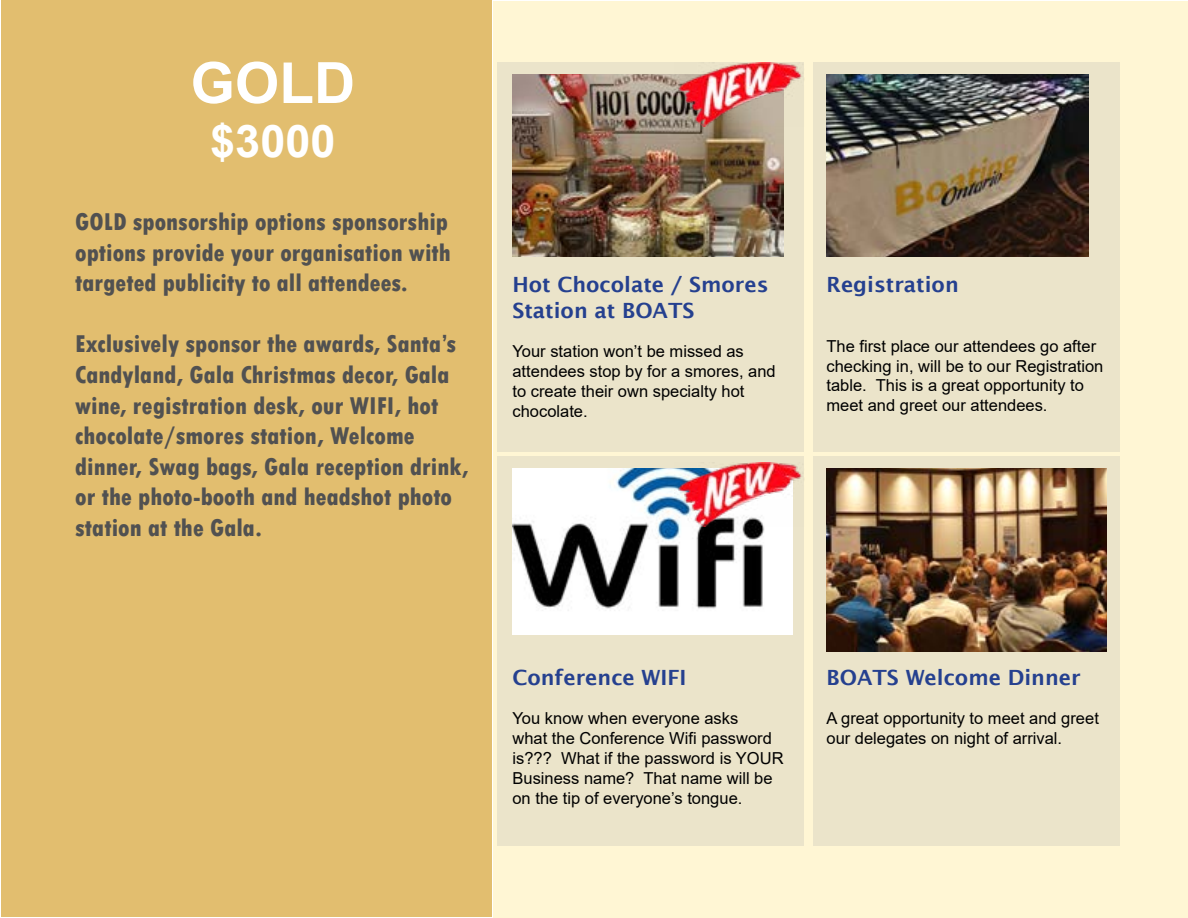
<style>
.page{position:relative;width:1188px;height:918px;background:#fff}
.page>*{position:absolute;margin:0;border:0;box-sizing:border-box;transform-origin:0 0}
.t1{font:700 57px "Arial";color:#fff}
.t2{font:700 45px "Arial";color:#fff}
.t3{font:800 condensed 25.5px/30.6px "Tw Cen";color:#515151;text-align:justify}
.t4{font:600 21px/25.2px "Lucida Sans";color:#25408f}
.t5{font:16.5px/19.8px "Arial";color:#000}
</style>
<div class="page">
<div style="left:1px;top:1px;width:491px;height:916px;background:#e2be6f"></div>
<div style="left:493px;top:1px;width:694px;height:916px;background:#fff6d4"></div>
<div style="left:498px;top:62px;width:306px;height:389px;background:#ebe4ca"></div>
<div style="left:813px;top:62px;width:307px;height:389px;background:#ebe4ca"></div>
<div style="left:498px;top:457px;width:306px;height:389px;background:#ebe4ca"></div>
<div style="left:813px;top:457px;width:307px;height:389px;background:#ebe4ca"></div>
<img style="left:512px;top:74px;width:272px;height:183px">
<img style="left:827px;top:74px;width:262px;height:183px">
<img style="left:512px;top:469px;width:280px;height:165px">
<img style="left:827px;top:469px;width:279px;height:182px">
<img style="left:675px;top:62px;width:127px;height:64px">
<img style="left:675px;top:462px;width:127px;height:64px">
<h1 class="t1" style="left:191px;top:43px;width:166px">GOLD</h1>
<h2 class="t2" style="left:210px;top:109px;width:127px">$3000</h2>
<h3 class="t3" style="left:75px;top:207px;width:377px">GOLD sponsorship options sponsorship options provide your organisation with targeted publicity to all attendees.</h3>
<p class="t3" style="left:75px;top:329px;width:395px;text-align:left">Exclusively sponsor the awards, Santa’s Candyland, Gala Christmas decor, Gala wine, registration desk, our WIFI, hot chocolate/smores station, Welcome dinner, Swag bags, Gala reception drink, or the photo-booth and headshot photo station at the Gala.</p>
<p class="t4" style="left:512px;top:272px;width:258px">Hot Chocolate / Smores<br>Station at BOATS</p>
<p class="t5" style="left:512px;top:341px;width:265px">Your station won’t be missed as attendees stop by for a smores, and to create their own specialty hot chocolate.</p>
<p class="t4" style="left:827px;top:272px;width:134px">Registration</p>
<p class="t5" style="left:827px;top:336px;width:278px">The first place our attendees go after checking in, will be to our Registration table. This is a great opportunity to meet and greet our attendees.</p>
<p class="t4" style="left:512px;top:665px;width:176px">Conference WIFI</p>
<p class="t5" style="left:512px;top:709px;width:273px">You know when everyone asks<br>what the Conference Wifi password is??? What if the password is YOUR<br>Business name? That name will be on the tip of everyone’s tongue.</p>
<p class="t4" style="left:827px;top:665px;width:256px">BOATS Welcome Dinner</p>
<p class="t5" style="left:827px;top:709px;width:274px">A great opportunity to meet and greet our delegates on night of arrival.</p>
</div>
